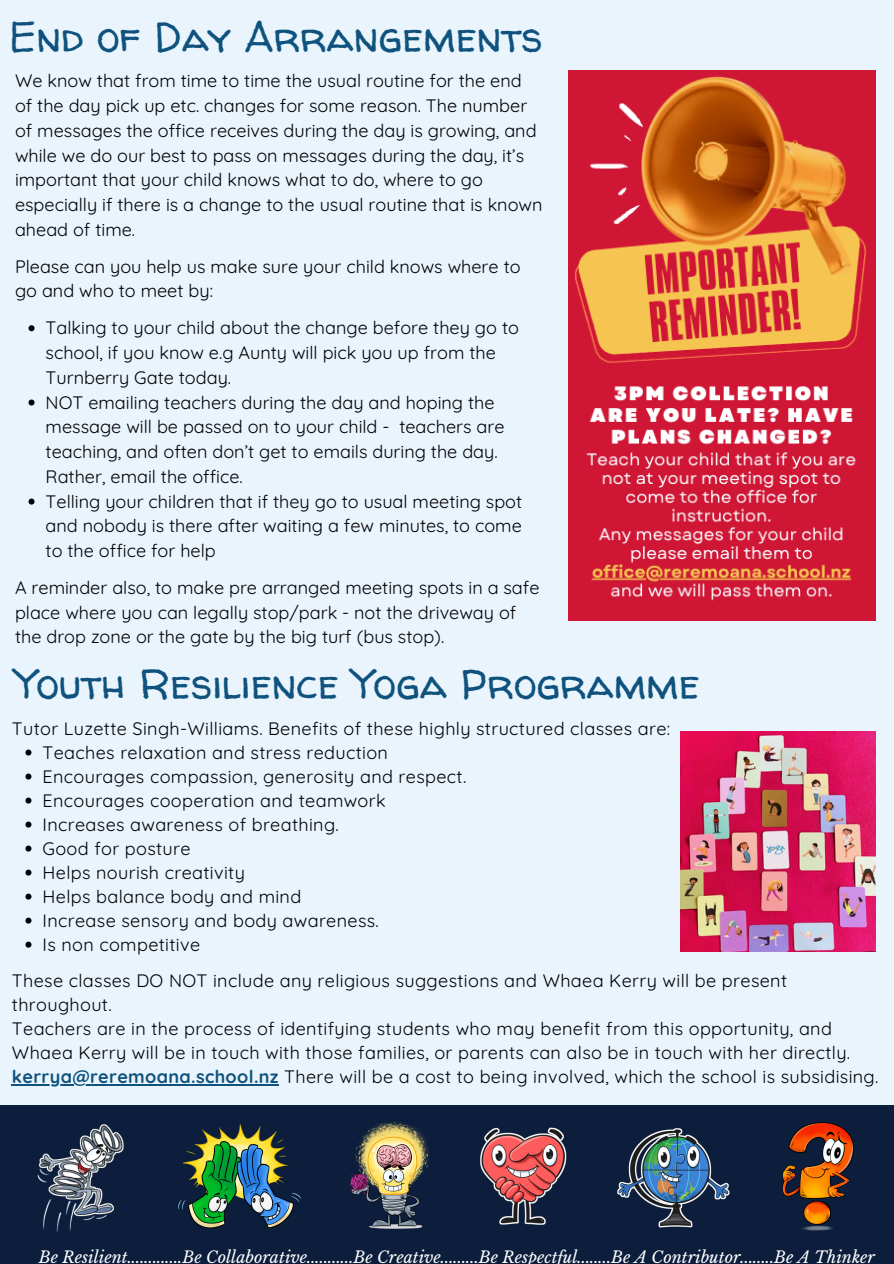
<style>
.page{position:relative;width:894px;height:1264px;background:#fff}
.page>*{position:absolute;margin:0;border:0;box-sizing:border-box;transform-origin:0 0}
.t1{font:42px "Walter Turncoat";color:#0e527d}
.t2{font:18px/24.8px "Quicksand";color:#000}
.t3{font:18px/24px "Quicksand";letter-spacing:.02em;color:#000}
.t4{font:italic 16.05px "Libre Baskerville";color:#fff}
.s1{font-weight:700;color:#0e527d}
</style>
<div class="page">
<div style="left:0;top:0;width:893px;height:1263px;background:#e9f4fd"></div>
<div style="left:0;top:1105px;width:893px;height:158px;background:#0c1e3c"></div>
<img style="left:38px;top:1124px;width:86px;height:108px">
<img style="left:782px;top:1122px;width:72px;height:109px">
<img style="left:480px;top:1127px;width:86px;height:98px">
<img style="left:349px;top:1122px;width:80px;height:107px">
<img style="left:178px;top:1124px;width:124px;height:105px">
<img style="left:617px;top:1128px;width:113px;height:100px">
<img style="left:568px;top:70px;width:307px;height:551px">
<svg style="left:25px;top:749px;width:6px;height:6px"></svg>
<svg style="left:25px;top:773px;width:6px;height:6px"></svg>
<svg style="left:25px;top:797px;width:6px;height:6px"></svg>
<svg style="left:25px;top:821px;width:6px;height:6px"></svg>
<svg style="left:25px;top:845px;width:6px;height:6px"></svg>
<svg style="left:25px;top:869px;width:6px;height:6px"></svg>
<svg style="left:25px;top:893px;width:6px;height:6px"></svg>
<svg style="left:25px;top:917px;width:6px;height:6px"></svg>
<svg style="left:25px;top:941px;width:6px;height:6px"></svg>
<hr style="left:12px;top:1084px;width:267px;height:1px;background:#0e527d">
<img style="left:680px;top:731px;width:195px;height:220px">
<svg style="left:29px;top:325px;width:6px;height:6px"></svg>
<svg style="left:29px;top:399px;width:6px;height:6px"></svg>
<svg style="left:29px;top:498px;width:6px;height:6px"></svg>
<h1 class="t1" style="left:9px;top:7px;width:535px">End of Day Arrangements</h1>
<p class="t2" style="left:15px;top:68px;width:529px">We know that from time to time the usual routine for the end of the day pick up etc. changes for some reason. The number of messages the office receives during the day is growing, and while we do our best to pass on messages during the day, it’s important that your child knows what to do, where to go especially if there is a change to the usual routine that is known ahead of time.</p>
<p class="t2" style="left:15px;top:253px;width:507px">Please can you help us make sure your child knows where to go and who to meet by:</p>
<p class="t2" style="left:46px;top:315px;width:478px">Talking to your child about the change before they go to school, if you know e.g Aunty will pick you up from the Turnberry Gate today.<br>NOT emailing teachers during the day and hoping the message will be passed on to your child - teachers are teaching, and often don’t get to emails during the day.<br>Rather, email the office.<br>Telling your children that if they go to usual meeting spot and nobody is there after waiting a few minutes, to come to the office for help</p>
<p class="t2" style="left:15px;top:574px;width:526px">A reminder also, to make pre arranged meeting spots in a safe place where you can legally stop/park - not the driveway of the drop zone or the gate by the big turf (bus stop).</p>
<h1 class="t1" style="left:15px;top:654px;width:686px">Youth Resilience Yoga Programme</h1>
<p class="t3" style="left:43px;top:715px;width:629px;text-indent:-31px">Tutor Luzette Singh-Williams. Benefits of these highly structured classes are:<br>Teaches relaxation and stress reduction<br>Encourages compassion, generosity and respect.<br>Encourages cooperation and teamwork<br>Increases awareness of breathing.<br>Good for posture<br>Helps nourish creativity<br>Helps balance body and mind<br>Increase sensory and body awareness.<br>Is non competitive</p>
<p class="t3" style="left:12px;top:967px;width:867px">These classes DO NOT include any religious suggestions and Whaea Kerry will be present throughout.<br>Teachers are in the process of identifying students who may benefit from this opportunity, and Whaea Kerry will be in touch with those families, or parents can also be in touch with her directly. <span class="s1">kerrya@reremoana.school.nz</span> There will be a cost to being involved, which the school is subsidising.</p>
<p class="t4" style="left:39px;top:1246px;width:837px">Be Resilient.............Be Collaborative...........Be Creative.........Be Respectful........Be A Contributor........Be A Thinker</p>
</div>
